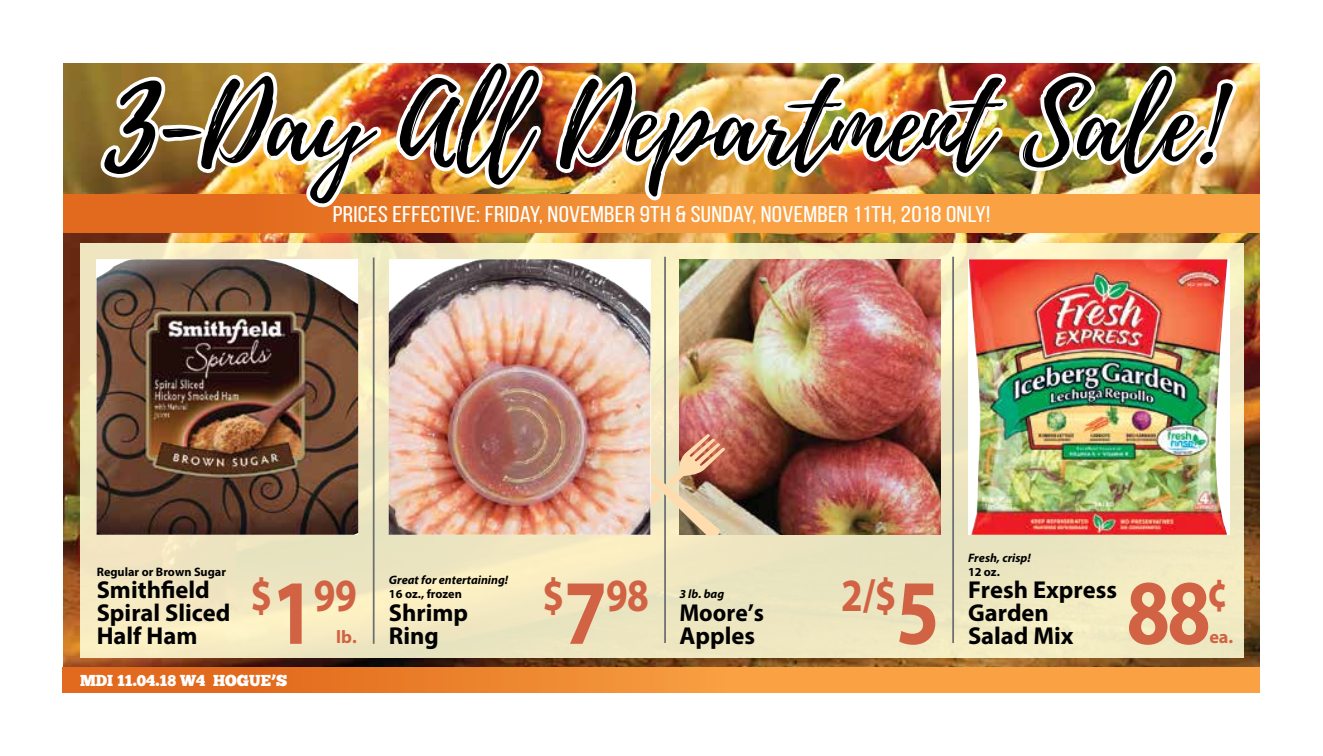
<style>
.page{position:relative;width:1323px;height:756px;background:#fff}
.page>*{position:absolute;margin:0;border:0;box-sizing:border-box;transform-origin:0 0}
.t1{font:101.15px "Playlist Script";color:#000;scale:1.07 1}
.t2{font:700 92.75px "Myriad Pro";color:#d16244;scale:.84 1}
.t3{font:700 46.38px "Myriad Pro";color:#d16244;scale:.84 1}
.t4{font:700 24.5px/22.8px "Myriad Pro";color:#000}
.t5{font:700 24.5px/22.8px "Myriad Pro";color:#000;scale:.96 1}
.t6{font:22.75px "Bebas Neue";letter-spacing:.01em;color:#fff;scale:1.16 1}
.t7{font:700 18.2px "Myriad Pro";color:#d16244}
.t8{font:15.75px "Chunk Five Ex";color:#fff}
.t9{font:italic 700 12.25px "Myriad Pro";color:#000}
.t10{font:700 12.25px "Myriad Pro";color:#000}
.s1{font-size:143.67px}
.s2{font-size:92.75px}
</style>
<div class="page">
<div style="left:63px;top:668px;width:1197px;height:25px;background:#f9a143"></div>
<svg style="left:62px;top:63px;width:55px;height:630px;background:#ad875f"></svg>
<img style="left:117px;top:63px;width:316px;height:630px">
<img style="left:433px;top:63px;width:74px;height:630px">
<img style="left:507px;top:63px;width:162px;height:630px">
<img style="left:669px;top:63px;width:474px;height:605px">
<img style="left:891px;top:63px;width:176px;height:241px">
<img style="left:1011px;top:86px;width:64px;height:445px">
<img style="left:1067px;top:63px;width:193px;height:467px">
<svg style="left:1154px;top:63px;width:60px;height:16px"></svg>
<img style="left:1075px;top:79px;width:166px;height:545px">
<img style="left:102px;top:63px;width:251px;height:118px">
<h1 class="t1" style="left:108px;top:53px;width:1041px"><span class="s1">3</span>-Day All Department Sale!</h1>
<p class="t6" style="left:333px;top:202px;width:568px">PRICES EFFECTIVE: FRIDAY, NOVEMBER 9TH &amp; SUNDAY, NOVEMBER 11TH, 2018 ONLY!</p>
<p class="t9" style="left:968px;top:550px;width:64px">Fresh, crisp!</p>
<p class="t10" style="left:968px;top:564px;width:33px">12 oz.</p>
<p class="t4" style="left:968px;top:578px;width:151px">Fresh Express<br>Garden</p>
<p class="t10" style="left:97px;top:564px;width:131px">Regular or Brown Sugar</p>
<p class="t4" style="left:97px;top:578px;width:135px">Smithfield<br>Spiral Sliced<br>Half Ham</p>
<h3 class="t3" style="left:543px;top:565px;width:128px">$<span class="s2">7</span>98</h3>
<p class="t9" style="left:389px;top:572px;width:121px">Great for entertaining!</p>
<p class="t10" style="left:389px;top:586px;width:75px">16 oz., frozen</p>
<p class="t4" style="left:389px;top:601px;width:81px">Shrimp<br>Ring</p>
<h3 class="t3" style="left:250px;top:565px;width:128px">$<span class="s2">1</span>99</h3>
<h3 class="t3" style="left:841px;top:565px;width:118px">2/$<span class="s2">5</span></h3>
<h2 class="t2" style="left:1126px;top:552px;width:123px">88<sup>¢</sup></h2>
<p class="t9" style="left:679px;top:586px;width:46px">3 lb. bag</p>
<p class="t5" style="left:679px;top:601px;width:90px">Moore’s<br>Apples</p>
<p class="t7" style="left:336px;top:625px;width:22px">lb.</p>
<p class="t4" style="left:968px;top:623px;width:107px">Salad Mix</p>
<p class="t7" style="left:1209px;top:625px;width:25px">ea.</p>
<p class="t8" style="left:80px;top:668px;width:209px">MDI 11.04.18 W4 HOGUE’S</p>
</div>
